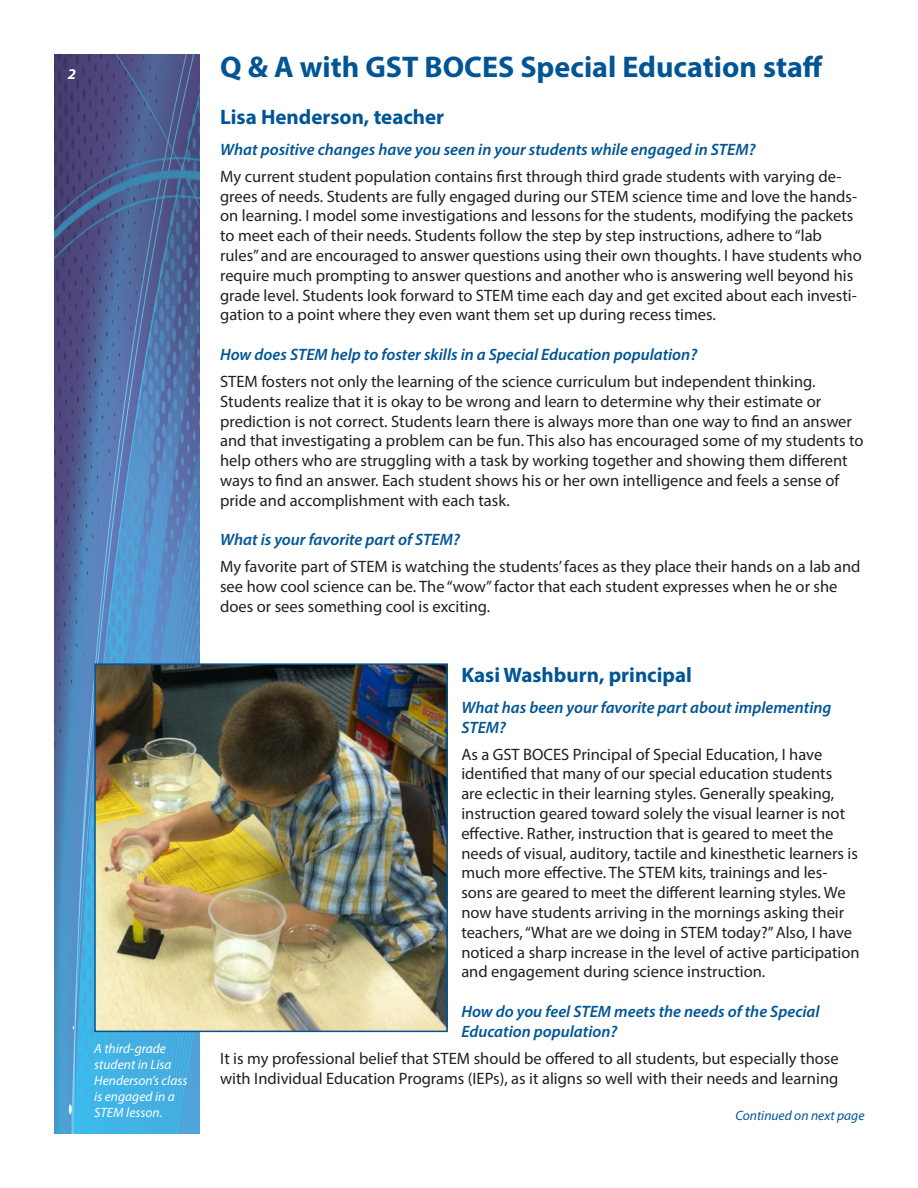
<style>
.page{position:relative;width:918px;height:1188px;background:#fff}
.page>*{position:absolute;margin:0;border:0;box-sizing:border-box;transform-origin:0 0}
.Headline{font:700 30px "Myriad Pro";color:#005595}
.Headline-2{font:700 21px "Myriad Pro";color:#005595}
.Body_text{font:16.5px/19.8px "Myriad Pro";color:#231f20}
.Body_text-2{font:italic 600 16.5px/19.8px "Myriad Pro";color:#005595}
.Subhead{font:italic 700 15px "Myriad Pro";color:#fff}
.t1{font:italic 13.5px/16.2px "Myriad Pro";color:#fff}
.Body_text-3{font:italic 13.5px "Myriad Pro";color:#005595}
</style>
<div class="page">
<img style="left:54px;top:54px;width:146px;height:1080px">
<img style="left:97px;top:666px;width:348px;height:363px">
<div style="left:94px;top:663px;width:354px;height:369px;border:2px solid #005595"></div>
<p class="Subhead" style="left:68px;top:64px;width:10px">2</p>
<p class="t1" style="left:94px;top:1040px;width:95px">A third-grade student in Lisa<br>Henderson’s class</p>
<p class="t1" style="left:94px;top:1088px;width:82px">is engaged in a<br>STEM lesson.</p>
<p class="Headline" style="left:220px;top:47px;width:604px">Q &amp; A with GST BOCES Special Education staff</p>
<p class="Headline-2" style="left:220px;top:103px;width:226px">Lisa Henderson, teacher</p>
<p class="Body_text-2" style="left:220px;top:139px;width:537px">What positive changes have you seen in your students while engaged in STEM?</p>
<p class="Body_text" style="left:220px;top:166px;width:643px">My current student population contains first through third grade students with varying de&shy;grees of needs. Students are fully engaged during our STEM science time and love the hands&shy;on learning. I model some investigations and lessons for the students, modifying the packets to meet each of their needs. Students follow the step by step instructions, adhere to “lab rules” and are encouraged to answer questions using their own thoughts. I have students who require much prompting to answer questions and another who is answering well beyond his grade level. Students look forward to STEM time each day and get excited about each investi&shy;gation to a point where they even want them set up during recess times.</p>
<p class="Body_text-2" style="left:220px;top:344px;width:479px">How does STEM help to foster skills in a Special Education population?</p>
<p class="Body_text" style="left:220px;top:371px;width:645px">STEM fosters not only the learning of the science curriculum but independent thinking.<br>Students realize that it is okay to be wrong and learn to determine why their estimate or prediction is not correct. Students learn there is always more than one way to find an answer and that investigating a problem can be fun. This also has encouraged some of my students to help others who are struggling with a task by working together and showing them different ways to find an answer. Each student shows his or her own intelligence and feels a sense of pride and accomplishment with each task.</p>
<p class="Body_text-2" style="left:220px;top:529px;width:241px">What is your favorite part of STEM?</p>
<p class="Body_text" style="left:220px;top:557px;width:642px">My favorite part of STEM is watching the students’ faces as they place their hands on a lab and see how cool science can be. The “wow” factor that each student expresses when he or she does or sees something cool is exciting.</p>
<p class="Headline-2" style="left:461px;top:661px;width:232px">Kasi Washburn, principal</p>
<p class="Body_text-2" style="left:461px;top:697px;width:372px">What has been your favorite part about implementing<br>STEM?</p>
<p class="Body_text" style="left:461px;top:744px;width:400px">As a GST BOCES Principal of Special Education, I have identified that many of our special education students<br>are eclectic in their learning styles. Generally speaking, instruction geared toward solely the visual learner is not effective. Rather, instruction that is geared to meet the needs of visual, auditory, tactile and kinesthetic learners is much more effective. The STEM kits, trainings and les&shy;sons are geared to meet the different learning styles. We now have students arriving in the mornings asking their teachers, “What are we doing in STEM today?” Also, I have noticed a sharp increase in the level of active participation and engagement during science instruction.</p>
<p class="Body_text-2" style="left:461px;top:1001px;width:360px">How do you feel STEM meets the needs of the Special</p>
<p class="Body_text-2" style="left:461px;top:1021px;width:157px">Education population?</p>
<p class="Body_text" style="left:220px;top:1048px;width:620px">It is my professional belief that STEM should be offered to all students, but especially those with Individual Education Programs (IEPs), as it aligns so well with their needs and learning</p>
<p class="Body_text-3" style="left:735px;top:1107px;width:131px">Continued on next page</p>
</div>
